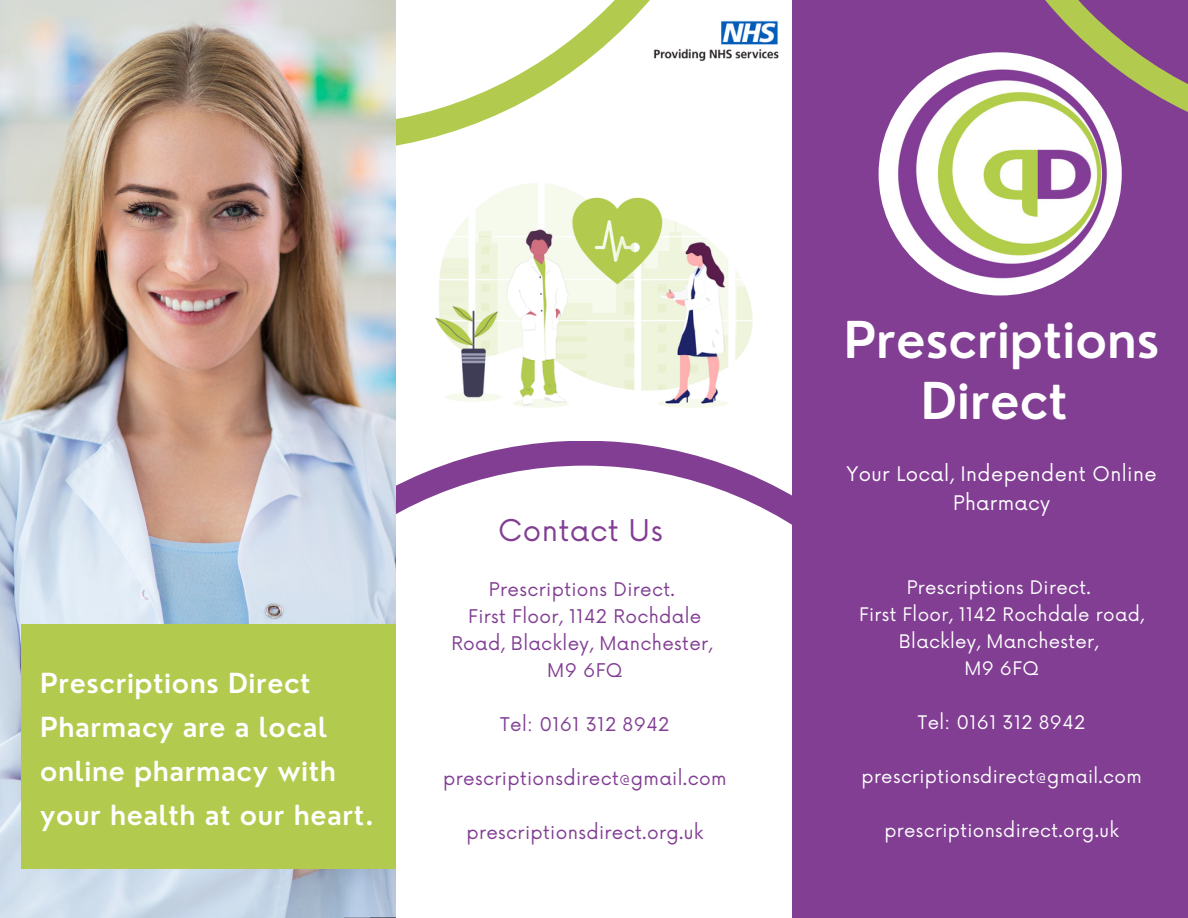
<style>
.page{position:relative;width:1188px;height:918px;background:#fff}
.page>*{position:absolute;margin:0;border:0;box-sizing:border-box;transform-origin:0 0}
.t1{font:600 49.5px/60.8px "Nourd";color:#fff;text-align:center}
.t2{font:29.25px "Now";letter-spacing:.02em;color:#813e93}
.t3{font:600 27px/43.8px "Nourd";letter-spacing:.02em;color:#fff}
.t4{font:19.65px/28.7px "Now";letter-spacing:.02em;color:#fff;text-align:center}
.t5{font:18.45px/27px "Now";letter-spacing:.02em;color:#813e93;text-align:center}
.t6{font:18.3px/27px "Now";letter-spacing:.02em;color:#fff;text-align:center}
</style>
<div class="page">
<svg style="left:396px;top:0;width:254px;height:146px"></svg>
<img style="left:0;top:0;width:396px;height:918px">
<div style="left:792px;top:0;width:396px;height:918px;background:#813e93"></div>
<svg style="left:955px;top:0;width:233px;height:145px"></svg>
<div style="left:21px;top:624px;width:375px;height:245px;background:#b2cb4e"></div>
<img style="left:653px;top:20px;width:126px;height:42px">
<img style="left:879px;top:52px;width:243px;height:243px;border-radius:50%">
<img style="left:435px;top:183px;width:318px;height:225px">
<h3 class="t3" style="left:40px;top:661px;width:335px">Prescriptions Direct<br>Pharmacy are a local online pharmacy with your health at our heart.</h3>
<h2 class="t2" style="left:498px;top:514px;width:166px">Contact Us</h2>
<p class="t5" style="left:451px;top:576px;width:263px">Prescriptions Direct.<br>First Floor, 1142 Rochdale<br>Road, Blackley, Manchester,<br>M9 6FQ</p>
<p class="t5" style="left:500px;top:711px;width:171px">Tel: 0161 312 8942</p>
<p class="t5" style="left:443px;top:765px;width:285px">prescriptionsdirect@gmail.com</p>
<p class="t5" style="left:466px;top:819px;width:239px">prescriptionsdirect.org.uk</p>
<h1 class="t1" style="left:844px;top:309px;width:317px">Prescriptions<br>Direct</h1>
<p class="t4" style="left:847px;top:461px;width:312px">Your Local, Independent Online<br>Pharmacy</p>
<p class="t6" style="left:859px;top:575px;width:286px">Prescriptions Direct.<br>First Floor, 1142 Rochdale road,<br>Blackley, Manchester,<br>M9 6FQ</p>
<p class="t6" style="left:918px;top:710px;width:169px">Tel: 0161 312 8942</p>
<p class="t6" style="left:862px;top:764px;width:282px">prescriptionsdirect@gmail.com</p>
<p class="t6" style="left:884px;top:818px;width:236px">prescriptionsdirect.org.uk</p>
</div>
